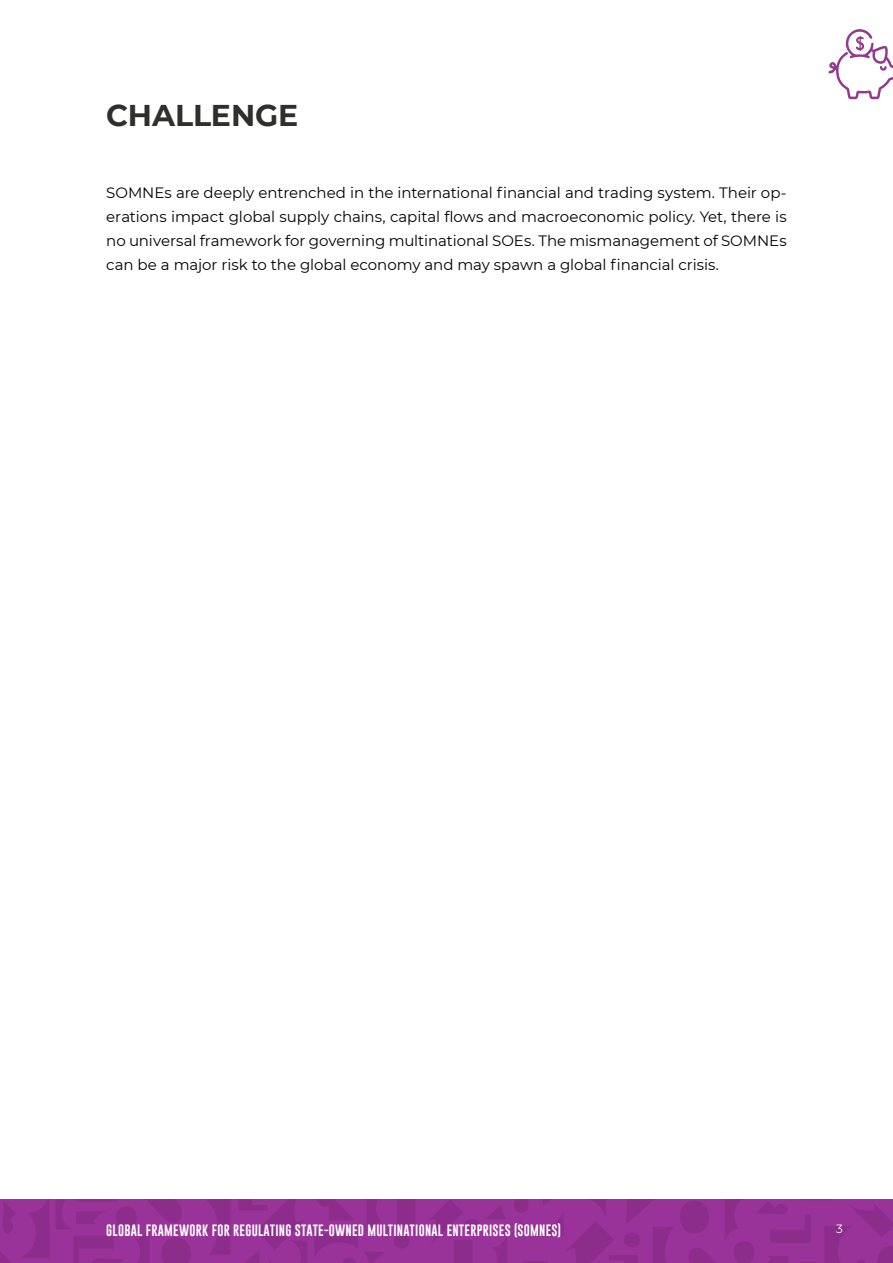
<style>
.page{position:relative;width:893px;height:1263px;background:#fff}
.page>*{position:absolute;margin:0;border:0;box-sizing:border-box;transform-origin:0 0}
.t1{font:700 30px "Montserrat";letter-spacing:-.005em;color:#2f302e}
.t2{font:15px/24px "Montserrat";color:#000;text-align:justify}
.t3{font:12px "Gobold";letter-spacing:.02em;color:#fff}
.t4{font:12px "Montserrat";color:#fff}
</style>
<div class="page">
<div style="left:0;top:1199px;width:893px;height:64px;background:#939"></div>
<svg style="left:514px;top:1199px;width:379px;height:64px"></svg>
<svg style="left:430px;top:1200px;width:77px;height:63px"></svg>
<svg style="left:0;top:1199px;width:415px;height:64px"></svg>
<svg style="left:828px;top:29px;width:65px;height:70px"></svg>
<h1 class="t1" style="left:106px;top:102px;width:193px">CHALLENGE</h1>
<p class="t2" style="left:106px;top:180px;width:682px">SOMNEs are deeply entrenched in the international financial and trading system. Their op&shy;erations impact global supply chains, capital flows and macroeconomic policy. Yet, there is no universal framework for governing multinational SOEs. The mismanagement of SOMNEs can be a major risk to the global economy and may spawn a global financial crisis.</p>
<p class="t3" style="left:106px;top:1223px;width:456px">GLOBAL FRAMEWORK FOR REGULATING STATE-OWNED MULTINATIONAL ENTERPRISES (SOMNES)</p>
<p class="t4" style="left:836px;top:1223px;width:8px">3</p>
</div>
